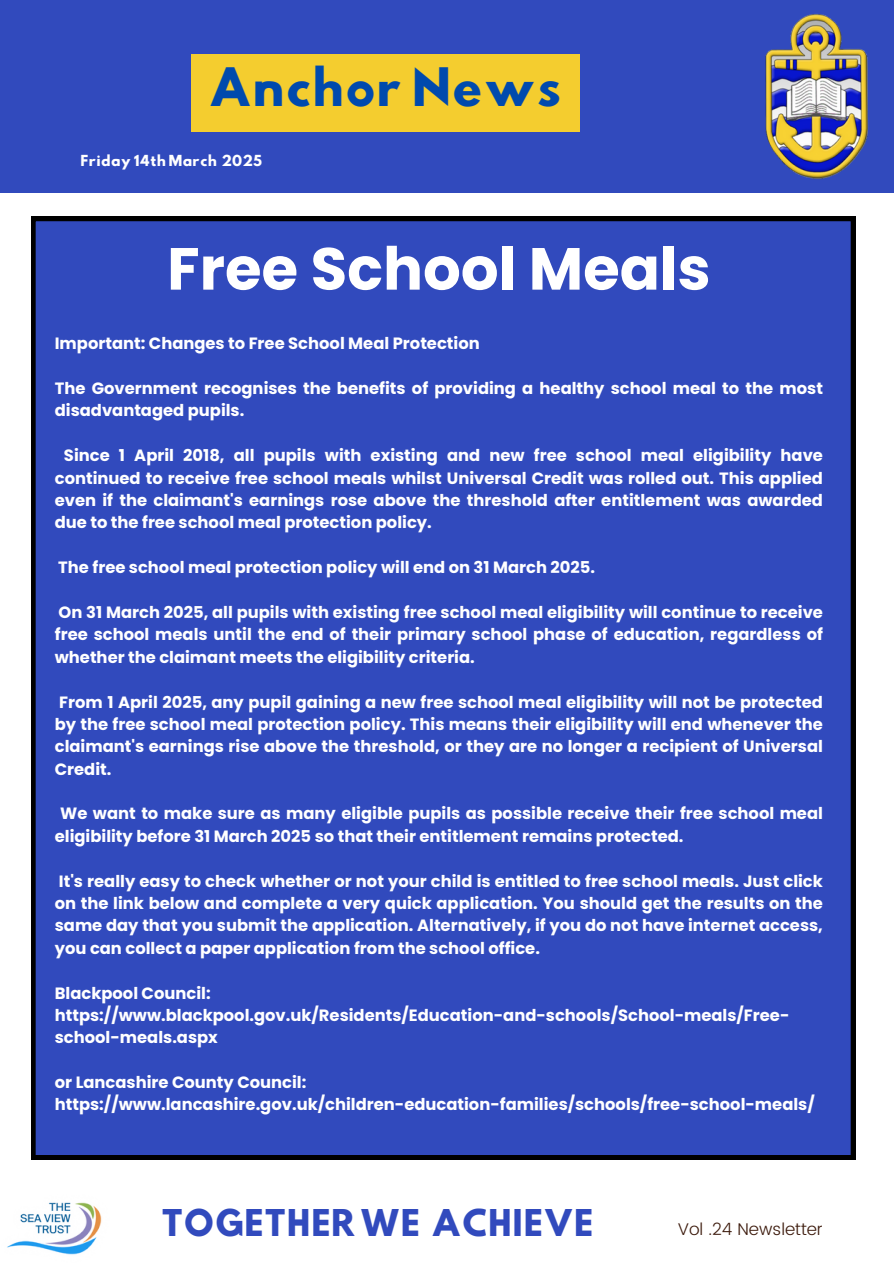
<style>
.page{position:relative;width:894px;height:1264px;background:#fff}
.page>*{position:absolute;margin:0;border:0;box-sizing:border-box;transform-origin:0 0}
.t1{font:700 59.25px "Poppins";color:#fff}
.t2{font:46.95px "Hussar Bd";color:#004aad}
.t3{font:32.7px "Hussar Bd";color:#314abd}
.t4{font:300 16.95px "Poppins";color:#3c1a0c}
.t5{font:700 16.35px/22.4px "Poppins";color:#fff}
.t6{font:13.5px "Hussar Bd";color:#fff}
</style>
<div class="page">
<div style="left:0;top:0;width:893px;height:193px;background:#314abd"></div>
<img style="left:765px;top:14px;width:103px;height:166px">
<img style="left:7px;top:1202px;width:95px;height:53px">
<div style="left:191px;top:54px;width:388px;height:77px;background:#f4cd2f"></div>
<div style="left:31px;top:217px;width:823px;height:942px;background:#314abd"></div>
<p class="t2" style="left:208px;top:64px;width:355px">Anchor News</p>
<h2 class="t6" style="left:81px;top:154px;width:183px">Friday 14th March 2025</h2>
<h4 class="t1" style="left:167px;top:227px;width:545px">Free School Meals</h4>
<h1 class="t5" style="left:55px;top:332px;width:426px">Important: Changes to Free School Meal Protection</h1>
<h5 class="t5" style="left:55px;top:377px;width:769px">The Government recognises the benefits of providing a healthy school meal to the most disadvantaged pupils.</h5>
<h5 class="t5" style="left:55px;top:444px;width:769px;text-align:justify;text-indent:9px">Since 1 April 2018, all pupils with existing and new free school meal eligibility have continued to receive free school meals whilst Universal Credit was rolled out. This applied even if the claimant's earnings rose above the threshold after entitlement was awarded due to the free school meal protection policy.</h5>
<h5 class="t5" style="left:58px;top:556px;width:538px">The free school meal protection policy will end on 31 March 2025.</h5>
<h5 class="t5" style="left:55px;top:601px;width:769px;text-align:justify">On 31 March 2025, all pupils with existing free school meal eligibility will continue to receive free school meals until the end of their primary school phase of education, regardless of whether the claimant meets the eligibility criteria.</h5>
<h5 class="t5" style="left:55px;top:690px;width:769px;text-align:justify">From 1 April 2025, any pupil gaining a new free school meal eligibility will not be protected by the free school meal protection policy. This means their eligibility will end whenever the claimant's earnings rise above the threshold, or they are no longer a recipient of Universal Credit.</h5>
<h5 class="t5" style="left:55px;top:802px;width:769px;text-indent:5px">We want to make sure as many eligible pupils as possible receive their free school meal eligibility before 31 March 2025 so that their entitlement remains protected.</h5>
<h5 class="t5" style="left:55px;top:869px;width:769px;text-align:justify">It's really easy to check whether or not your child is entitled to free school meals. Just click on the link below and complete a very quick application. You should get the results on the same day that you submit the application. Alternatively, if you do not have internet access, you can collect a paper application from the school office.</h5>
<h5 class="t5" style="left:55px;top:981px;width:736px">Blackpool Council: https://www.blackpool.gov.uk/Residents/Education-and-schools/School-meals/Free&shy;school-meals.aspx</h5>
<h5 class="t5" style="left:55px;top:1071px;width:761px">or Lancashire County Council: https://www.lancashire.gov.uk/children-education-families/schools/free-school-meals/</h5>
<p class="t3" style="left:161px;top:1206px;width:434px">TOGETHER WE ACHIEVE</p>
<p class="t4" style="left:677px;top:1219px;width:147px">Vol .24 Newsletter</p>
</div>
